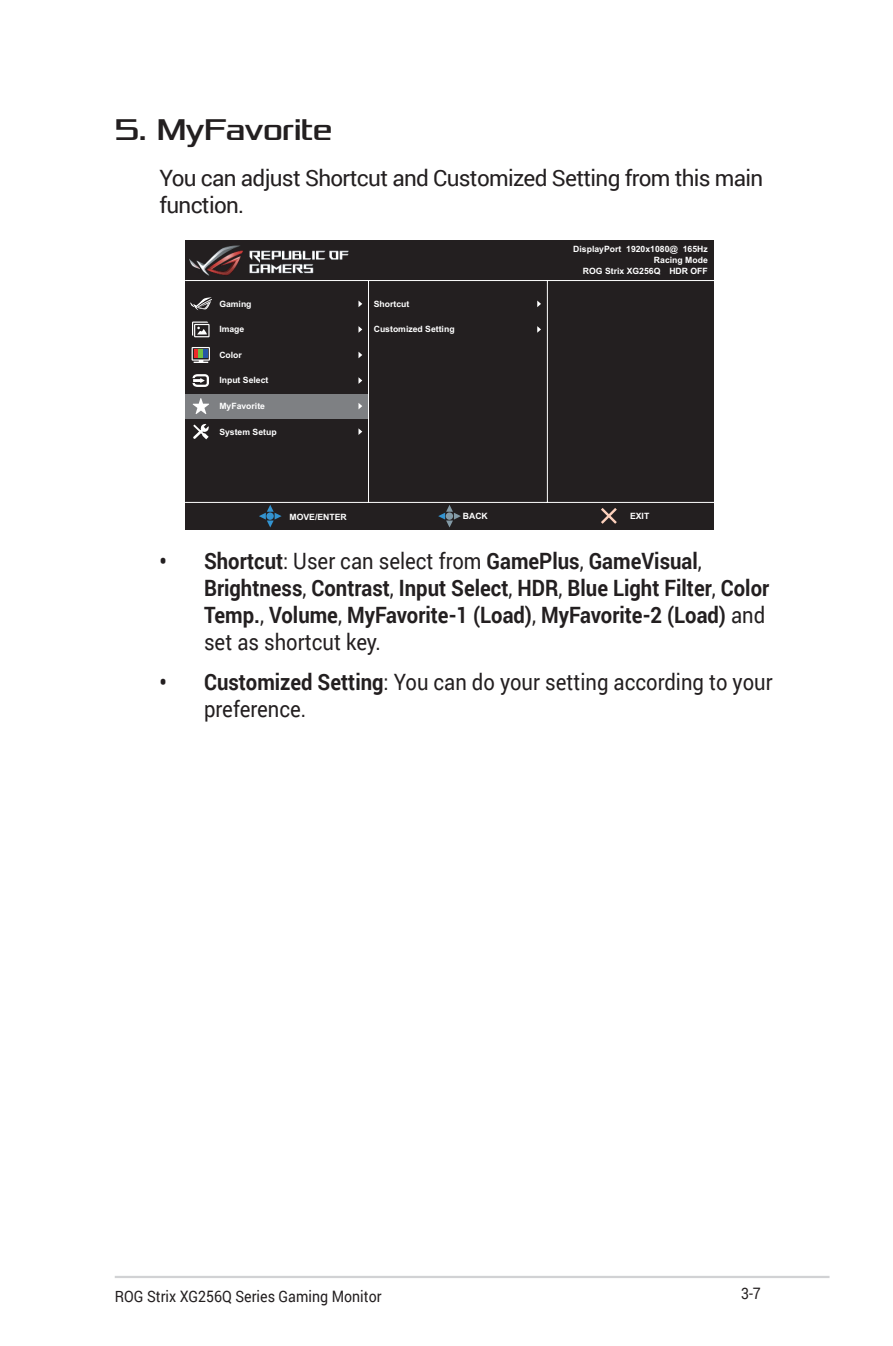
<style>
.page{position:relative;width:893px;height:1346px;background:#fff}
.page>*{position:absolute;margin:0;border:0;box-sizing:border-box;transform-origin:0 0}
.Heading_3{font:31.5px "Xolonium";letter-spacing:-.03em;color:#231f20;scale:.9 1}
.Body_Bulleted_List_I{font:700 22.5px/27px "Roboto";color:#231f20;scale:.9 1}
.Body_Bulleted_List_I-2{font:22.5px/27px "Roboto";color:#231f20;scale:.9 1}
.Body_Text_Indent{font:22.5px/27px "Roboto";letter-spacing:-.03em;color:#231f20}
.t1{font:15.75px "Roboto";color:#231f20;scale:.9 1}
.t2{font:700 8.55px/11px "Arial";color:#fff;text-align:right}
.s1{font-weight:400}
.s2{font-weight:700}
</style>
<div class="page">
<hr style="left:115px;top:1276px;width:714px;height:2px;background:#d1d2d4">
<div style="left:185px;top:240px;width:529px;height:289px;background:#231f20"></div>
<svg style="left:601px;top:508px;width:16px;height:16px"></svg>
<svg style="left:259px;top:505px;width:23px;height:22px"></svg>
<img style="left:190px;top:246px;width:159px;height:29px">
<svg style="left:537px;top:326px;width:4px;height:7px"></svg>
<svg style="left:537px;top:301px;width:4px;height:6px"></svg>
<svg style="left:190px;top:297px;width:22px;height:13px"></svg>
<svg style="left:358px;top:301px;width:4px;height:6px"></svg>
<svg style="left:192px;top:347px;width:18px;height:16px"></svg>
<div style="left:198px;top:349px;width:5px;height:9px;background:#6fbe44"></div>
<svg style="left:358px;top:352px;width:4px;height:6px"></svg>
<svg style="left:192px;top:321px;width:18px;height:16px"></svg>
<svg style="left:358px;top:326px;width:4px;height:7px"></svg>
<svg style="left:193px;top:424px;width:16px;height:15px"></svg>
<svg style="left:358px;top:428px;width:4px;height:7px"></svg>
<div style="left:185px;top:393px;width:183px;height:26px;background:#7e8083"></div>
<svg style="left:358px;top:403px;width:4px;height:6px"></svg>
<svg style="left:193px;top:398px;width:16px;height:16px"></svg>
<svg style="left:358px;top:377px;width:4px;height:7px"></svg>
<svg style="left:193px;top:374px;width:16px;height:13px"></svg>
<svg style="left:438px;top:505px;width:23px;height:22px"></svg>
<hr style="left:547px;top:281px;width:1px;height:221px;background:#fff">
<hr style="left:368px;top:281px;width:1px;height:221px;background:#fff">
<hr style="left:185px;top:502px;width:529px;height:1px;background:#fff">
<hr style="left:185px;top:280px;width:529px;height:1px;background:#fff">
<p class="Heading_3" style="left:115px;top:112px;width:244px">5. MyFavorite</p>
<p class="Body_Text_Indent" style="left:159px;top:164px;width:605px">You can adjust Shortcut and Customized Setting from this main function.</p>
<p class="t2" style="left:219px;top:298px;width:34px">Gaming</p>
<p class="t2" style="left:219px;top:324px;width:27px">Image</p>
<p class="t2" style="left:219px;top:349px;width:24px">Color</p>
<p class="t2" style="left:219px;top:375px;width:51px">Input Select</p>
<p class="t2" style="left:219px;top:400px;width:47px">MyFavorite</p>
<p class="t2" style="left:219px;top:426px;width:59px">System Setup</p>
<p class="t2" style="left:374px;top:298px;width:37px">Shortcut</p>
<p class="t2" style="left:374px;top:324px;width:82px">Customized Setting</p>
<p class="t2" style="left:573px;top:243px;width:136px">DisplayPort 1920x1080@ 165Hz</p>
<p class="t2" style="left:583px;top:265px;width:79px">ROG Strix XG256Q</p>
<p class="t2" style="left:654px;top:254px;width:55px">Racing Mode<br>HDR OFF</p>
<p class="t2" style="left:463px;top:511px;width:27px">BACK</p>
<p class="t2" style="left:289px;top:511px;width:59px">MOVE/ENTER</p>
<p class="t2" style="left:630px;top:511px;width:21px">EXIT</p>
<p class="Body_Bulleted_List_I" style="left:204px;top:547px;width:629px;text-indent:-45px">• Shortcut<span class="s1">: User can select from</span> GamePlus<span class="s1">,</span> GameVisual<span class="s1">, </span>Brightness<span class="s1">,</span> Contrast<span class="s1">,</span> Input Select<span class="s1">,</span> HDR<span class="s1">,</span> Blue Light Filter<span class="s1">,</span> Color Temp.<span class="s1">,</span> Volume<span class="s1">,</span> MyFavorite-1 (Load)<span class="s1">,</span> MyFavorite-2 (Load) <span class="s1">and set as shortcut key.</span></p>
<p class="Body_Bulleted_List_I-2" style="left:204px;top:668px;width:633px;text-indent:-45px"><span class="s2">• Customized Setting</span>: You can do your setting according to your preference.</p>
<p class="t1" style="left:115px;top:1285px;width:298px">ROG Strix XG256Q Series Gaming Monitor</p>
<p class="t1" style="left:741px;top:1282px;width:24px">3-7</p>
</div>
